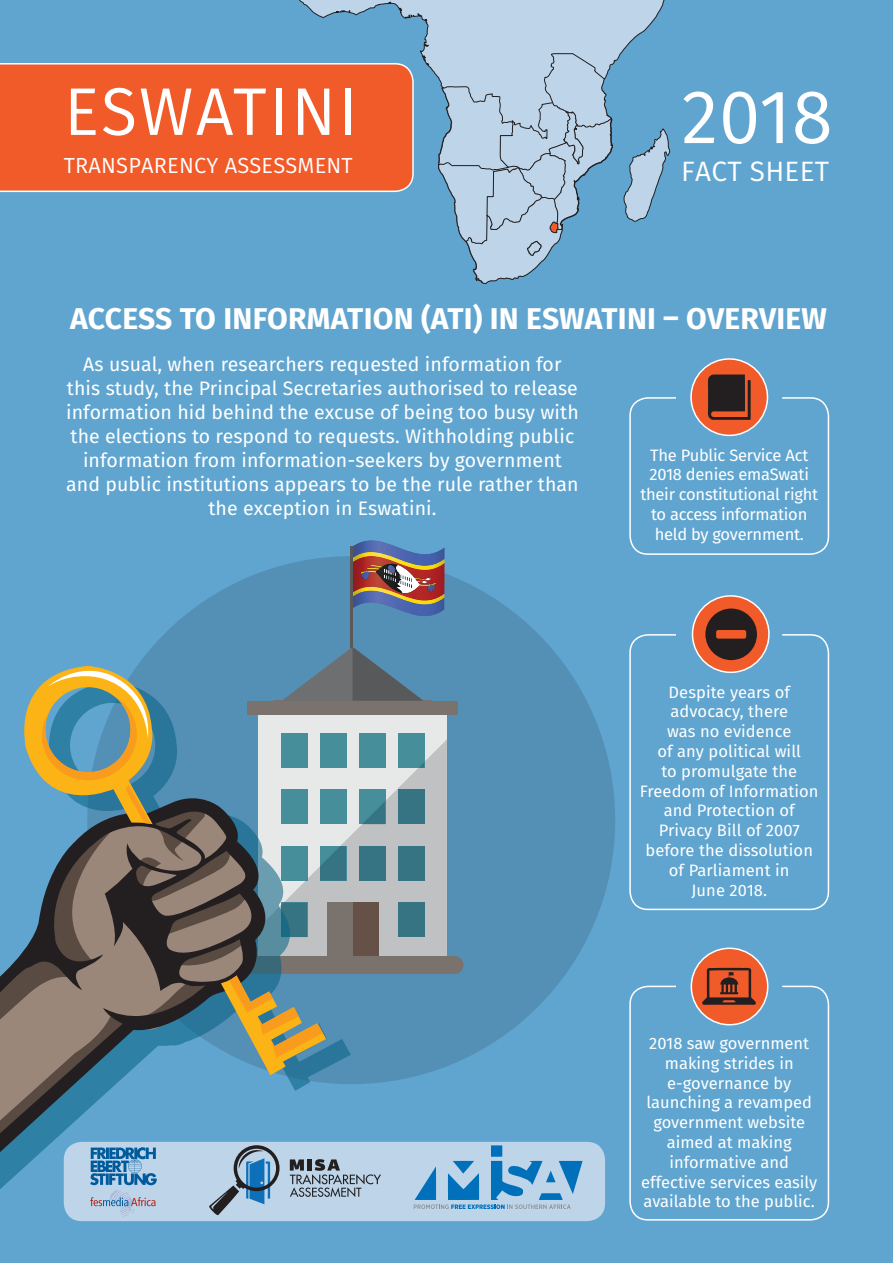
<style>
.page{position:relative;width:893px;height:1263px;background:#60a5d0}
.page>*{position:absolute;margin:0;border:0;box-sizing:border-box;transform-origin:0 0}
.t1{font:76.05px "Fira Sans";color:#fff}
.t2{font:67.35px "Fira Sans";letter-spacing:.04em;color:#fff}
.Heading_1{font:700 30px "Fira Sans";letter-spacing:.01em;color:#fff}
.t3{font:28.05px "Fira Sans";letter-spacing:.01em;color:#fff}
.t4{font:21.9px "Fira Sans";letter-spacing:.01em;color:#fff}
.Intro_Text{font:19.5px/24px "Fira Sans";letter-spacing:.005em;color:#fff;text-align:center}
.White_Text{font:16.5px/19.8px "Fira Sans";color:#fff;text-align:center}
</style>
<div class="page">
<div style="left:87px;top:556px;width:528px;height:528px;background:#5490b6;border-radius:50%"></div>
<svg style="left:288px;top:0;width:383px;height:193px"></svg>
<svg style="left:623px;top:128px;width:47px;height:94px"></svg>
<div style="left:0;top:63px;width:414px;height:129px;background:#f15a29"></div>
<div style="left:629px;top:634px;width:200px;height:276px;border:2px solid #fff;border-radius:18px"></div>
<div style="left:629px;top:397px;width:200px;height:158px;border:2px solid #fff;border-radius:18px"></div>
<div style="left:691px;top:359px;width:76px;height:76px;background:#f15a29;border-radius:50%"></div>
<div style="left:690px;top:358px;width:78px;height:78px;border:2px solid #fff;border-radius:50%"></div>
<svg style="left:707px;top:374px;width:44px;height:46px"></svg>
<div style="left:64px;top:1142px;width:541px;height:79px;background:#bdd4e9;border-radius:18px"></div>
<div style="left:629px;top:986px;width:200px;height:234px;border:2px solid #fff;border-radius:18px"></div>
<svg style="left:438px;top:53px;width:175px;height:231px"></svg>
<svg style="left:353px;top:540px;width:91px;height:47px"></svg>
<img style="left:353px;top:552px;width:91px;height:18px">
<img style="left:353px;top:587px;width:91px;height:4px">
<img style="left:353px;top:591px;width:91px;height:25px">
<hr style="left:350px;top:546px;width:3px;height:127px;background:#58595b">
<img style="left:363px;top:572px;width:68px;height:10px">
<svg style="left:0;top:647px;width:583px;height:571px"></svg>
<svg style="left:691px;top:595px;width:79px;height:78px"></svg>
<svg style="left:690px;top:947px;width:79px;height:79px"></svg>
<p class="t2" style="left:64px;top:61px;width:295px">ESWATINI</p>
<p class="t4" style="left:64px;top:149px;width:290px">TRANSPARENCY ASSESSMENT</p>
<p class="t1" style="left:681px;top:60px;width:153px">2018</p>
<p class="t3" style="left:681px;top:151px;width:149px">FACT SHEET</p>
<p class="Heading_1" style="left:70px;top:293px;width:758px">ACCESS TO INFORMATION (ATI) IN ESWATINI – OVERVIEW</p>
<p class="Intro_Text" style="left:66px;top:352px;width:514px">As usual, when researchers requested information for this study, the Principal Secretaries authorised to release information hid behind the excuse of being too busy with the elections to respond to requests. Withholding public information from information-seekers by government and public institutions appears to be the rule rather than the exception in Eswatini.</p>
<p class="White_Text" style="left:640px;top:444px;width:179px">The Public Service Act<br>2018 denies emaSwati their constitutional right to access information held by government.</p>
<p class="White_Text" style="left:640px;top:681px;width:180px">Despite years of advocacy, there<br>was no evidence<br>of any political will<br>to promulgate the<br>Freedom of Information and Protection of<br>Privacy Bill of 2007 before the dissolution of Parliament in<br>June 2018.</p>
<p class="White_Text" style="left:641px;top:1033px;width:178px">2018 saw government making strides in e-governance by launching a revamped government website aimed at making informative and effective services easily available to the public.</p>
</div>
